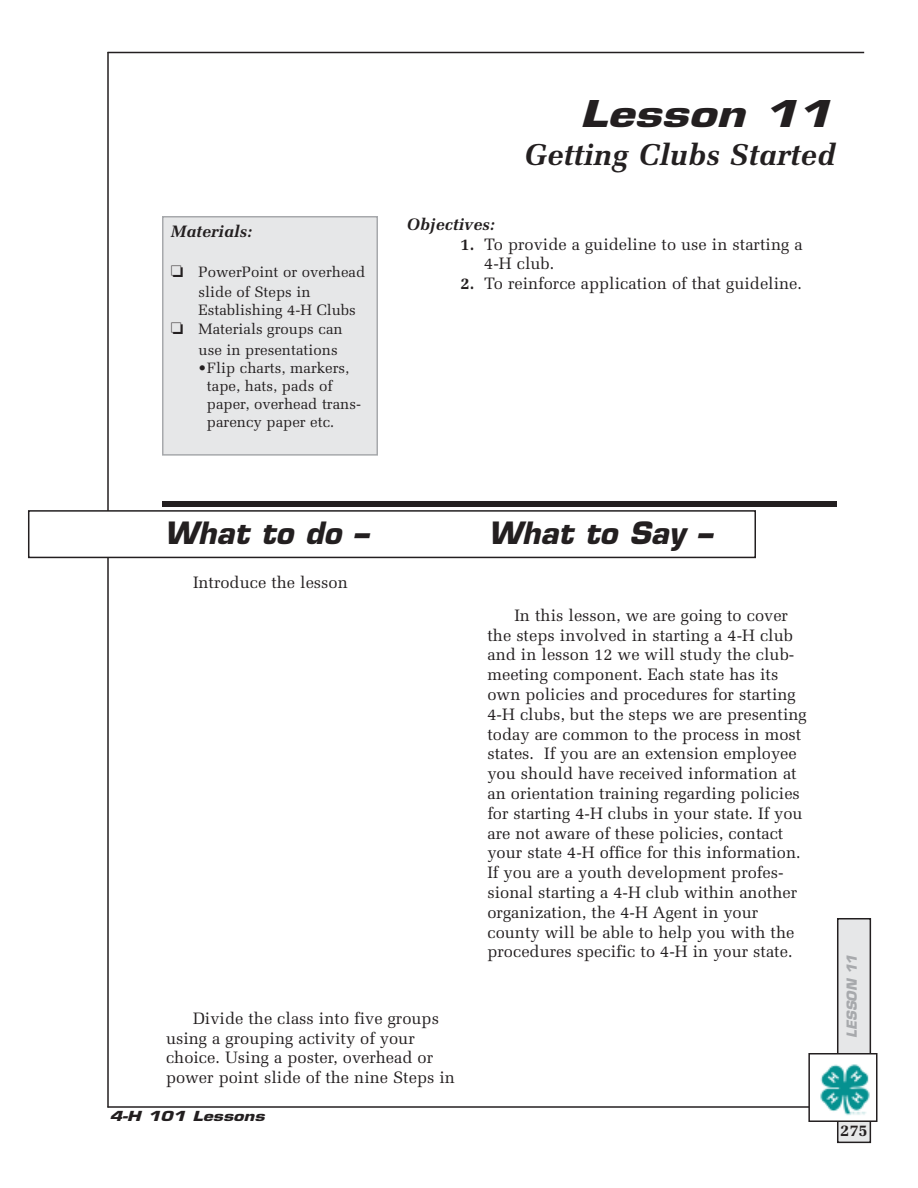
<style>
.page{position:relative;width:918px;height:1188px;background:#fff}
.page>*{position:absolute;margin:0;border:0;box-sizing:border-box;transform-origin:0 0}
.t1{font:italic 700 36px "Eurostile";color:#231f20;scale:1.3 1}
.t2{font:italic 700 30px "Melior";color:#231f20}
.t3{font:italic 700 30px "Eurostile";color:#231f20}
.t4{font:16.5px/19.8px "Melior";color:#231f20}
.t5{font:italic 700 16.5px "Melior";color:#231f20}
.t6{font:700 16.5px "Melior";color:#231f20}
.t7{font:15px/18px "Melior";color:#231f20}
.t8{font:italic 700 13.5px "Eurostile";color:#231f20;scale:1.3 1}
.t9{font:italic 700 13.5px "Eurostile";color:#a7a9ac}
.s1{font-weight:700}
</style>
<div class="page">
<hr style="left:107px;top:52px;width:2px;height:1055px;background:#231f20">
<hr style="left:108px;top:52px;width:756px;height:1px;background:#231f20">
<div style="left:29px;top:511px;width:726px;height:46px;background:#fff"></div>
<div style="left:28px;top:510px;width:728px;height:48px;border:2px solid #231f20"></div>
<hr style="left:107px;top:1106px;width:706px;height:2px;background:#231f20">
<div style="left:163px;top:217px;width:214px;height:238px;background:#e6e7e8"></div>
<div style="left:162px;top:216px;width:216px;height:240px;border:2px solid #a7a9ac"></div>
<div style="left:838px;top:919px;width:32px;height:223px;background:#e6e7e8"></div>
<div style="left:837px;top:918px;width:34px;height:225px;border:2px solid #231f20"></div>
<div style="left:809px;top:1054px;width:68px;height:67px;background:#fff"></div>
<img style="left:820px;top:1064px;width:50px;height:51px">
<div style="left:808px;top:1053px;width:70px;height:69px;border:2px solid #231f20"></div>
<div style="left:162px;top:501px;width:675px;height:6px;background:#231f20"></div>
<p class="t5" style="left:171px;top:225px;width:83px">Materials:</p>
<p class="t7" style="left:199px;top:263px;width:168px;line-height:20.4px;text-indent:-28px">❏ PowerPoint or overhead slide of Steps in</p>
<p class="t7" style="left:199px;top:303px;width:159px">Establishing 4-H Clubs</p>
<p class="t7" style="left:171px;top:322px;width:173px">❏ Materials groups can</p>
<p class="t7" style="left:199px;top:342px;width:141px">use in presentations</p>
<p class="t7" style="left:207px;top:360px;width:156px;text-indent:-9px">•Flip charts, markers, tape, hats, pads of paper, overhead trans&shy;parency paper etc.</p>
<h1 class="t1" style="left:580px;top:100px;width:195px">Lesson 11</h1>
<h2 class="t2" style="left:524px;top:143px;width:313px">Getting Clubs Started</h2>
<p class="t5" style="left:406px;top:217px;width:90px">Objectives:</p>
<p class="t4" style="left:484px;top:236px;width:320px;text-indent:-24px"><span class="s1">1.</span> To provide a guideline to use in starting a<br>4-H club.</p>
<p class="t4" style="left:460px;top:275px;width:343px"><span class="s1">2.</span> To reinforce application of that guideline.</p>
<h2 class="t3" style="left:165px;top:522px;width:205px">What to do –</h2>
<h2 class="t3" style="left:489px;top:522px;width:225px">What to Say –</h2>
<p class="t4" style="left:193px;top:574px;width:156px">Introduce the lesson</p>
<p class="t4" style="left:166px;top:1010px;width:291px;text-indent:27px">Divide the class into five groups using a grouping activity of your choice. Using a poster, overhead or power point slide of the nine Steps in</p>
<p class="t8" style="left:110px;top:1111px;width:121px">4-H 101 Lessons</p>
<p class="t4" style="left:487px;top:607px;width:321px;text-indent:27px">In this lesson, we are going to cover the steps involved in starting a 4-H club and in lesson 12 we will study the club&shy;meeting component. Each state has its own policies and procedures for starting 4-H clubs, but the steps we are presenting today are common to the process in most states. If you are an extension employee you should have received information at an orientation training regarding policies for starting 4-H clubs in your state. If you are not aware of these policies, contact your state 4-H office for this information.<br>If you are a youth development profes&shy;sional starting a 4-H club within another organization, the 4-H Agent in your county will be able to help you with the procedures specific to 4-H in your state.</p>
<p class="t9" style="left:847px;top:1038px;width:85px;rotate:-90deg">LESSON 11</p>
<p class="t6" style="left:840px;top:1124px;width:29px">275</p>
</div>
